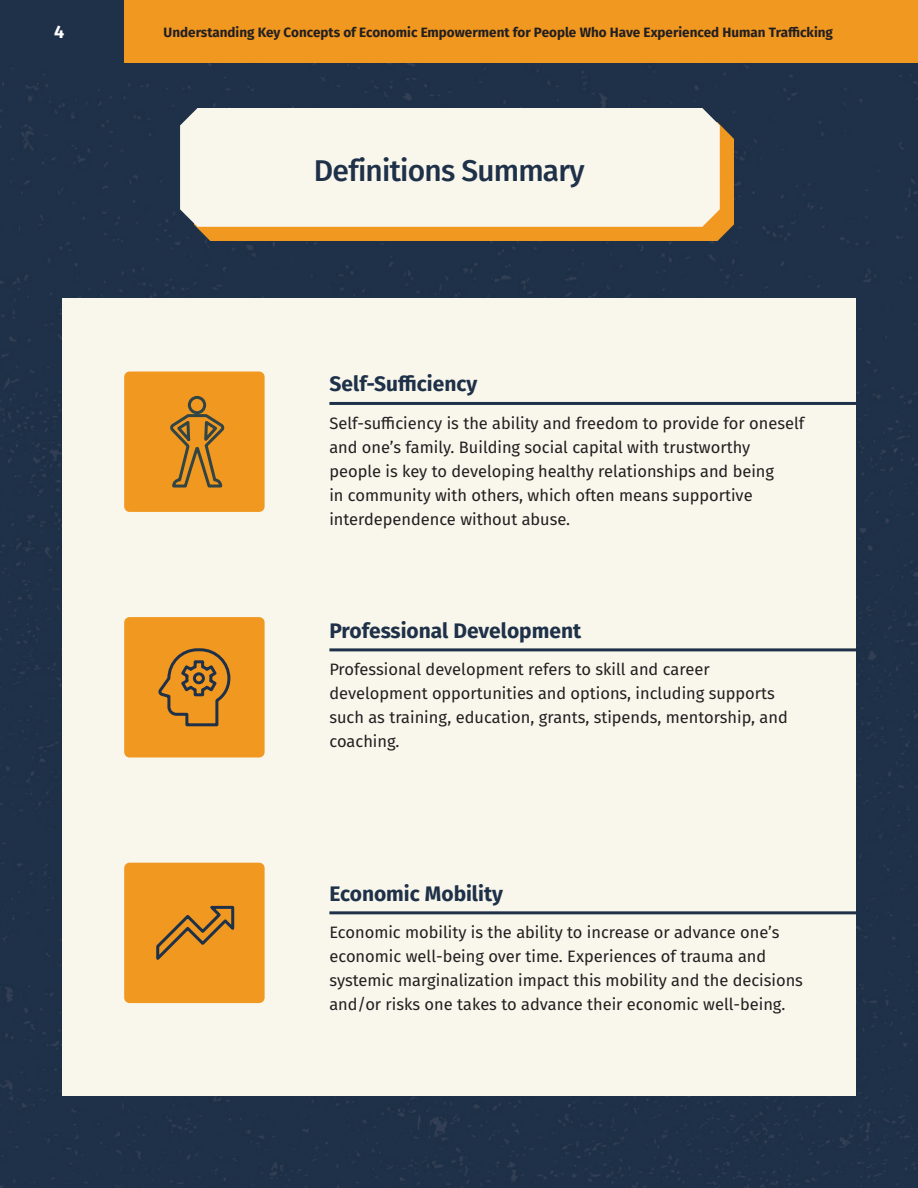
<style>
.page{position:relative;width:918px;height:1188px;background:#fff}
.page>*{position:absolute;margin:0;border:0;box-sizing:border-box;transform-origin:0 0}
.t1{font:500 30px "Fira Sans";letter-spacing:-.025em;color:#1e3148}
.t2{font:700 21px "Fira Sans";color:#1e3148}
.t3{font:700 18px "Fira Sans";color:#fff}
.t4{font:16.5px/24px "Fira Sans";color:#231f20}
.t5{font:700 13.5px "Fira Sans";color:#231f20}
</style>
<div class="page">
<div style="left:0;top:62px;width:918px;height:1126px;background:#1f3148"></div>
<div style="left:0;top:0;width:124px;height:62px;background:#1e3148"></div>
<div style="left:124px;top:0;width:794px;height:62px;background:#f19820"></div>
<div style="left:194px;top:122px;width:540px;height:119px;background:#f19820"></div>
<div style="left:180px;top:108px;width:540px;height:119px;background:#f9f6ec"></div>
<div style="left:62px;top:298px;width:794px;height:797px;background:#f9f6ec"></div>
<hr style="left:329px;top:402px;width:529px;height:3px;background:#1e3148">
<hr style="left:329px;top:648px;width:529px;height:3px;background:#1e3148">
<hr style="left:329px;top:911px;width:529px;height:3px;background:#1e3148">
<div style="left:124px;top:372px;width:141px;height:140px;background:#f19820;border-radius:5px"></div>
<div style="left:124px;top:617px;width:141px;height:140px;background:#f19820;border-radius:5px"></div>
<div style="left:124px;top:863px;width:141px;height:140px;background:#f19820;border-radius:5px"></div>
<svg style="left:170px;top:395px;width:55px;height:93px"></svg>
<svg style="left:159px;top:648px;width:72px;height:79px"></svg>
<svg style="left:156px;top:905px;width:79px;height:55px"></svg>
<p class="t3" style="left:54px;top:16px;width:12px">4</p>
<p class="t5" style="left:164px;top:21px;width:671px">Understanding Key Concepts of Economic Empowerment for People Who Have Experienced Human Trafficking</p>
<h1 class="t1" style="left:314px;top:147px;width:272px">Definitions Summary</h1>
<h3 class="t2" style="left:329px;top:366px;width:149px">Self-Sufficiency</h3>
<p class="t4" style="left:329px;top:410px;width:477px">Self-sufficiency is the ability and freedom to provide for oneself and one’s family. Building social capital with trustworthy people is key to developing healthy relationships and being<br>in community with others, which often means supportive interdependence without abuse.</p>
<h3 class="t2" style="left:329px;top:613px;width:253px">Professional Development</h3>
<p class="t4" style="left:329px;top:657px;width:460px">Professional development refers to skill and career development opportunities and options, including supports such as training, education, grants, stipends, mentorship, and coaching.</p>
<h3 class="t2" style="left:329px;top:876px;width:175px">Economic Mobility</h3>
<p class="t4" style="left:329px;top:920px;width:475px">Economic mobility is the ability to increase or advance one’s economic well-being over time. Experiences of trauma and systemic marginalization impact this mobility and the decisions and/or risks one takes to advance their economic well-being.</p>
</div>
